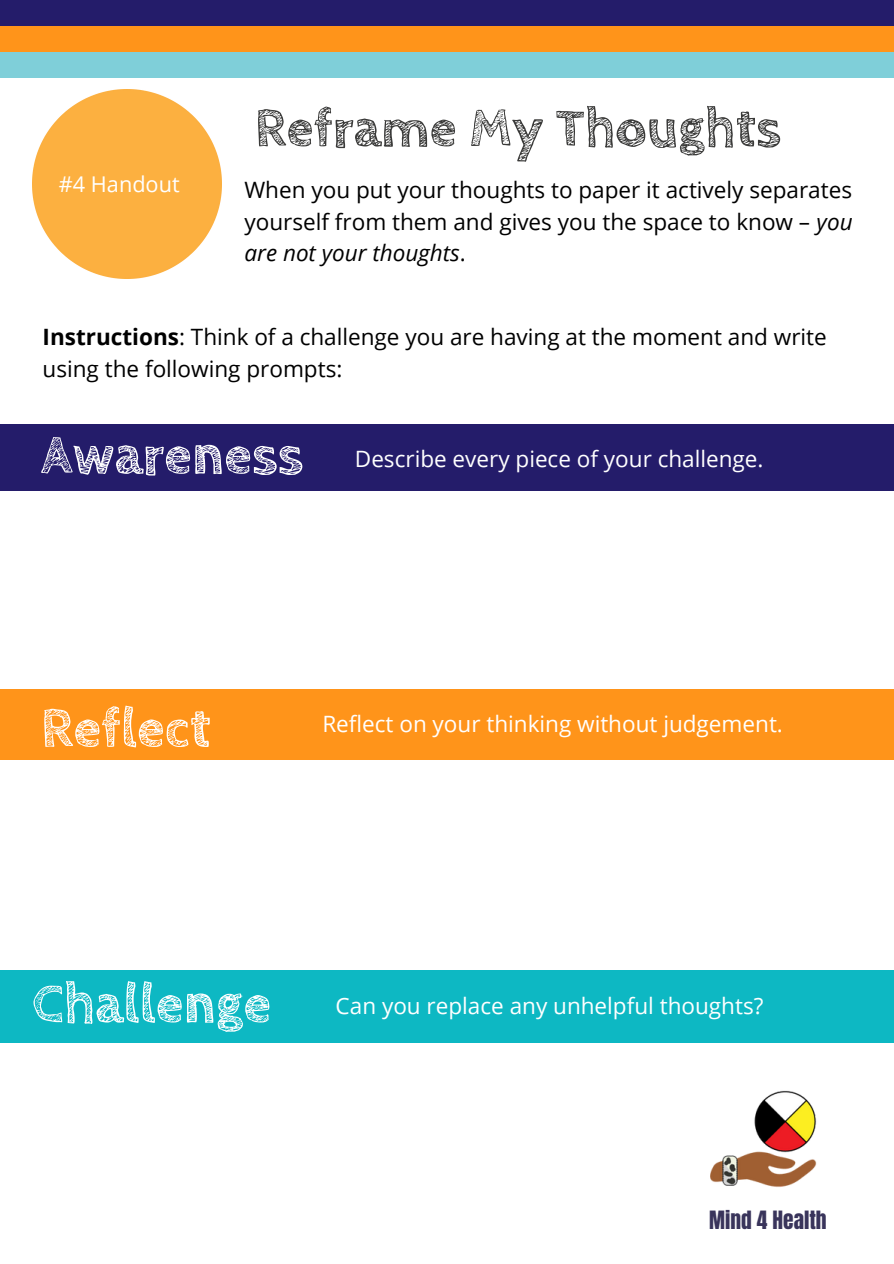
<style>
.page{position:relative;width:894px;height:1264px;background:#fff}
.page>*{position:absolute;margin:0;border:0;box-sizing:border-box;transform-origin:0 0}
.t1{font:700 56.1px "Cabin Sketch";color:#fff}
.t2{font:700 54.75px "Cabin Sketch";color:#3a3a39}
.t3{font:22.5px/31.5px "Open Sans";color:#000;text-align:justify}
.t4{font:22.5px "Open Sans";color:#fff}
.t5{font:21.75px "Open Sans";color:#fff}
.t6{font:21.45px "Anton";color:#39345b}
.s1{font-style:italic}
.s2{font-weight:700}
</style>
<div class="page">
<div style="left:0;top:26px;width:893px;height:52px;background:#7fcfd9"></div>
<div style="left:0;top:0;width:893px;height:52px;background:#ff941a"></div>
<div style="left:0;top:0;width:893px;height:26px;background:#241c6a"></div>
<img style="left:32px;top:89px;width:189px;height:190px">
<div style="left:0;top:970px;width:893px;height:72px;background:#0db8c3"></div>
<div style="left:0;top:689px;width:893px;height:71px;background:#ff941a"></div>
<div style="left:0;top:424px;width:893px;height:66px;background:#241c6a"></div>
<img style="left:710px;top:1090px;width:107px;height:97px">
<p class="t5" style="left:59px;top:168px;width:122px">#4 Handout</p>
<p class="t2" style="left:254px;top:98px;width:528px">Reframe My Thoughts</p>
<p class="t3" style="left:244px;top:174px;width:609px">When you put your thoughts to paper it actively separates yourself from them and gives you the space to know – <span class="s1">you are not your thoughts</span>.</p>
<p class="t3" style="left:43px;top:320px;width:785px"><span class="s2">Instructions</span>: Think of a challenge you are having at the moment and write using the following prompts:</p>
<p class="t1" style="left:41px;top:424px;width:264px">Awareness</p>
<p class="t4" style="left:355px;top:443px;width:410px">Describe every piece of your challenge.</p>
<p class="t1" style="left:41px;top:697px;width:171px">Reflect</p>
<p class="t4" style="left:322px;top:708px;width:462px">Reflect on your thinking without judgement.</p>
<p class="t1" style="left:32px;top:972px;width:240px">Challenge</p>
<p class="t4" style="left:335px;top:990px;width:429px">Can you replace any unhelpful thoughts?</p>
<p class="t6" style="left:709px;top:1203px;width:119px">Mind 4 Health</p>
</div>
